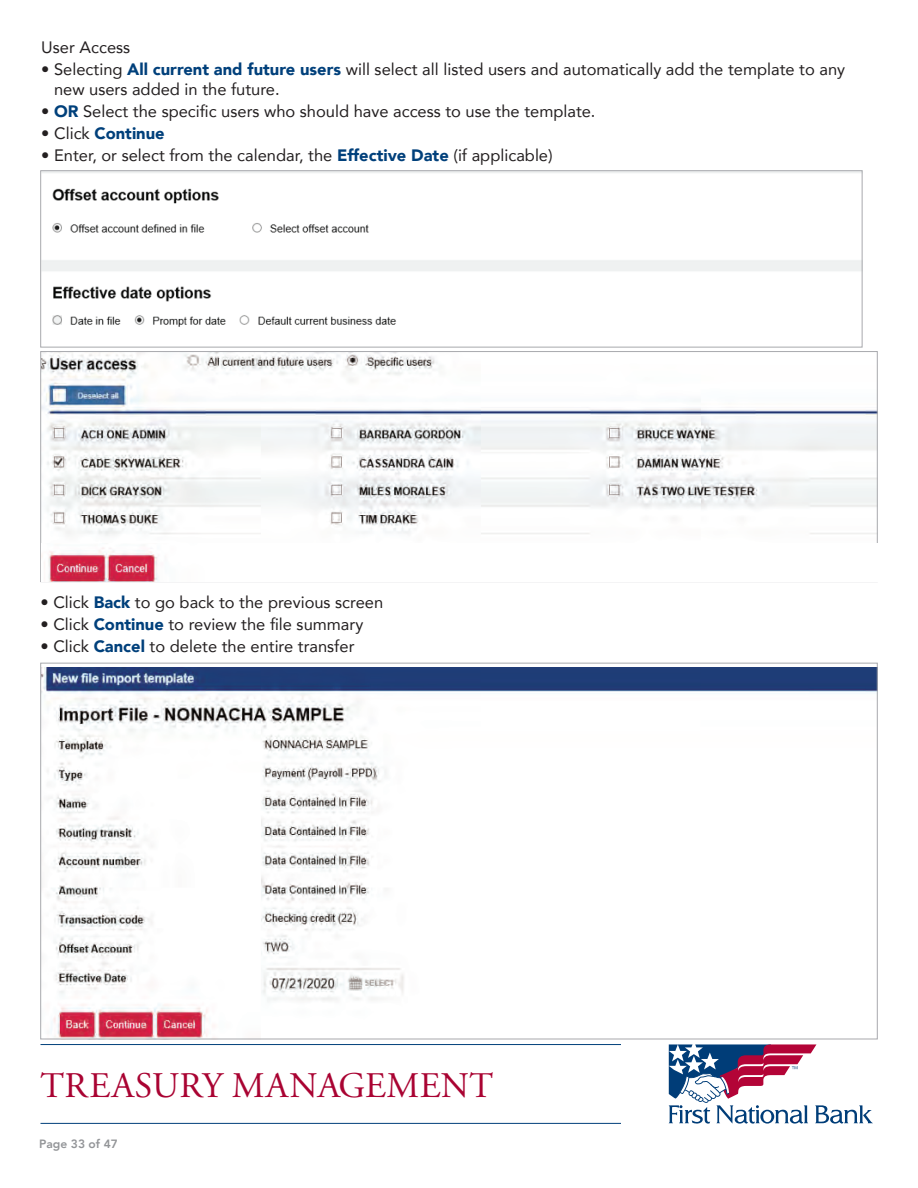
<style>
.page{position:relative;width:918px;height:1188px;background:#fff}
.page>*{position:absolute;margin:0;border:0;box-sizing:border-box;transform-origin:0 0}
.t1{font:36px "Adobe Garamond Pro";letter-spacing:.01em;color:#a90332}
.t2{font:16.5px/19.8px "Avenir";color:#231f20}
.t3{font:900 16.5px "Avenir";color:#00407b}
.t4{font:800 12px "Avenir";color:#939598}
.s1{font-weight:900;color:#00407b}
.s2{font-weight:400;color:#231f20}
</style>
<div class="page">
<hr style="left:40px;top:1044px;width:581px;height:1px;background:#00407b">
<svg style="left:669px;top:1044px;width:204px;height:80px"></svg>
<hr style="left:40px;top:1123px;width:581px;height:1px;background:#00407b">
<img style="left:42px;top:188px;width:818px;height:139px">
<div style="left:40px;top:171px;width:822px;height:176px;border:1px solid #a8a9ad"></div>
<img style="left:43px;top:668px;width:832px;height:369px">
<img style="left:43px;top:353px;width:832px;height:183px">
<img style="left:41px;top:548px;width:118px;height:33px">
<p class="t2" style="left:41px;top:37px;width:90px">User Access</p>
<p class="t2" style="left:54px;top:59px;width:793px;text-indent:-13px">• Selecting <span class="s1">All current and future users</span> will select all listed users and automatically add the template to any new users added in the future.</p>
<p class="t2" style="left:41px;top:101px;width:556px">• <span class="s1">OR</span> Select the specific users who should have access to use the template.</p>
<p class="t3" style="left:41px;top:119px;width:125px"><span class="s2">• Click</span> Continue</p>
<p class="t2" style="left:41px;top:145px;width:513px">• Enter, or select from the calendar, the <span class="s1">Effective Date</span> (if applicable)</p>
<p class="t2" style="left:40px;top:592px;width:344px">• Click <span class="s1">Back</span> to go back to the previous screen</p>
<p class="t2" style="left:40px;top:614px;width:324px">• Click <span class="s1">Continue</span> to review the file summary</p>
<p class="t2" style="left:40px;top:636px;width:315px">• Click <span class="s1">Cancel</span> to delete the entire transfer</p>
<h1 class="t1" style="left:40px;top:1064px;width:454px">TREASURY MANAGEMENT</h1>
<p class="t4" style="left:39px;top:1134px;width:80px">Page 33 of 47</p>
</div>
